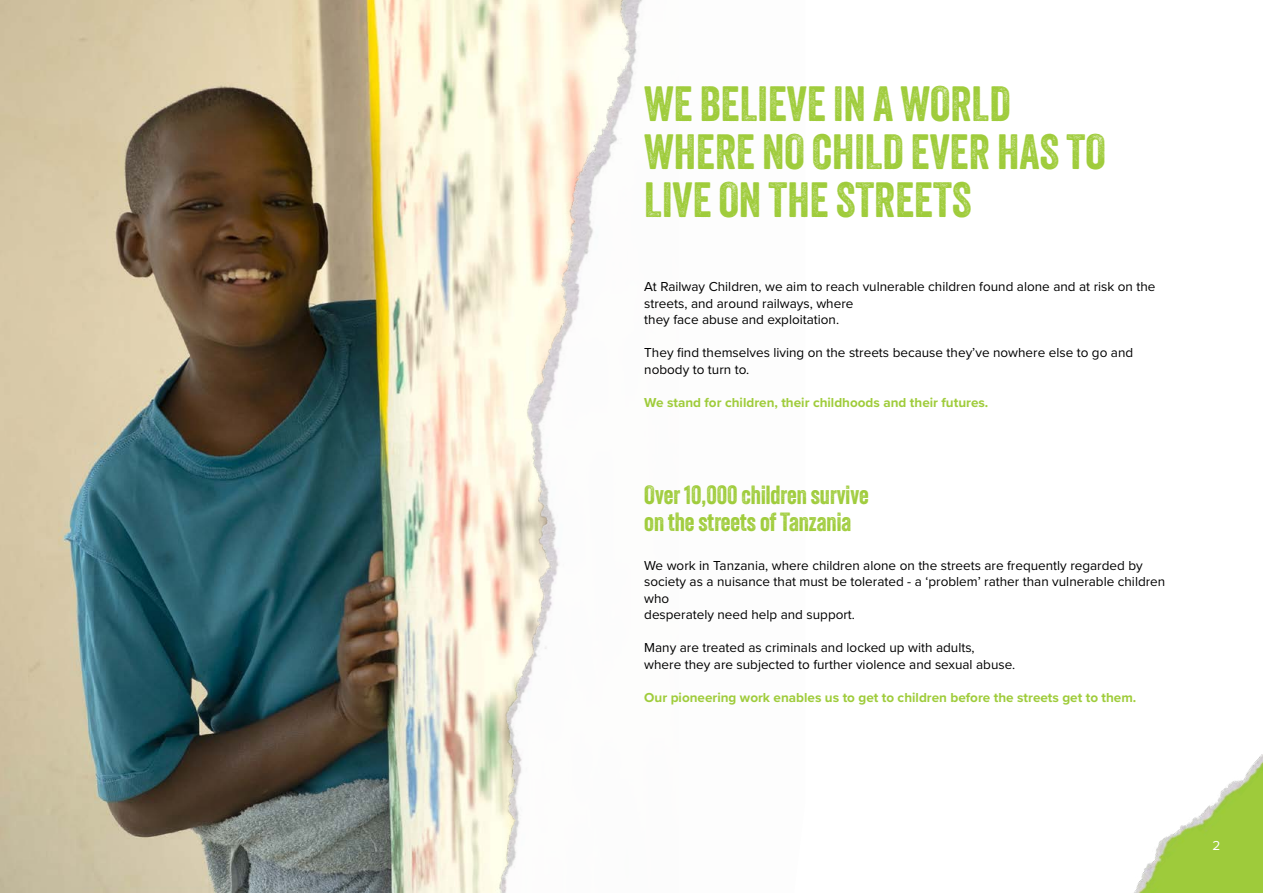
<style>
.page{position:relative;width:1263px;height:893px;background:#fff}
.page>*{position:absolute;margin:0;border:0;box-sizing:border-box;transform-origin:0 0}
.t1{font:48px/48px "Veneer";color:#9fcc3b}
.t2{font:25.5px/27px "Veneer";color:#9fcc3b}
.t3{font:13.5px/16.5px "Proxima Nova";color:#000}
.t4{font:700 13.5px "Proxima Nova";color:#9fcc3b}
.t5{font:13.5px "Proxima Nova";color:#fff}
</style>
<div class="page">
<img style="left:1134px;top:754px;width:129px;height:139px">
<img style="left:0;top:0;width:472px;height:893px">
<img style="left:472px;top:0;width:171px;height:893px">
<h1 class="t1" style="left:644px;top:79px;width:463px">WE BELIEVE IN A WORLD<br>WHERE NO CHILD EVER HAS TO<br>LIVE ON THE STREETS</h1>
<p class="t3" style="left:644px;top:278px;width:513px">At Railway Children, we aim to reach vulnerable children found alone and at risk on the streets, and around railways, where<br>they face abuse and exploitation.</p>
<p class="t3" style="left:644px;top:344px;width:490px">They find themselves living on the streets because they’ve nowhere else to go and nobody to turn to.</p>
<p class="t4" style="left:644px;top:392px;width:346px">We stand for children, their childhoods and their futures.</p>
<h2 class="t2" style="left:644px;top:481px;width:226px">Over 10,000 children survive on the streets of Tanzania</h2>
<p class="t3" style="left:644px;top:556px;width:523px">We work in Tanzania, where children alone on the streets are frequently regarded by society as a nuisance that must be tolerated - a ‘problem’ rather than vulnerable children who<br>desperately need help and support.</p>
<p class="t3" style="left:644px;top:639px;width:373px">Many are treated as criminals and locked up with adults,<br>where they are subjected to further violence and sexual abuse.</p>
<p class="t4" style="left:644px;top:687px;width:494px">Our pioneering work enables us to get to children before the streets get to them.</p>
<p class="t5" style="left:1212px;top:835px;width:9px">2</p>
</div>
